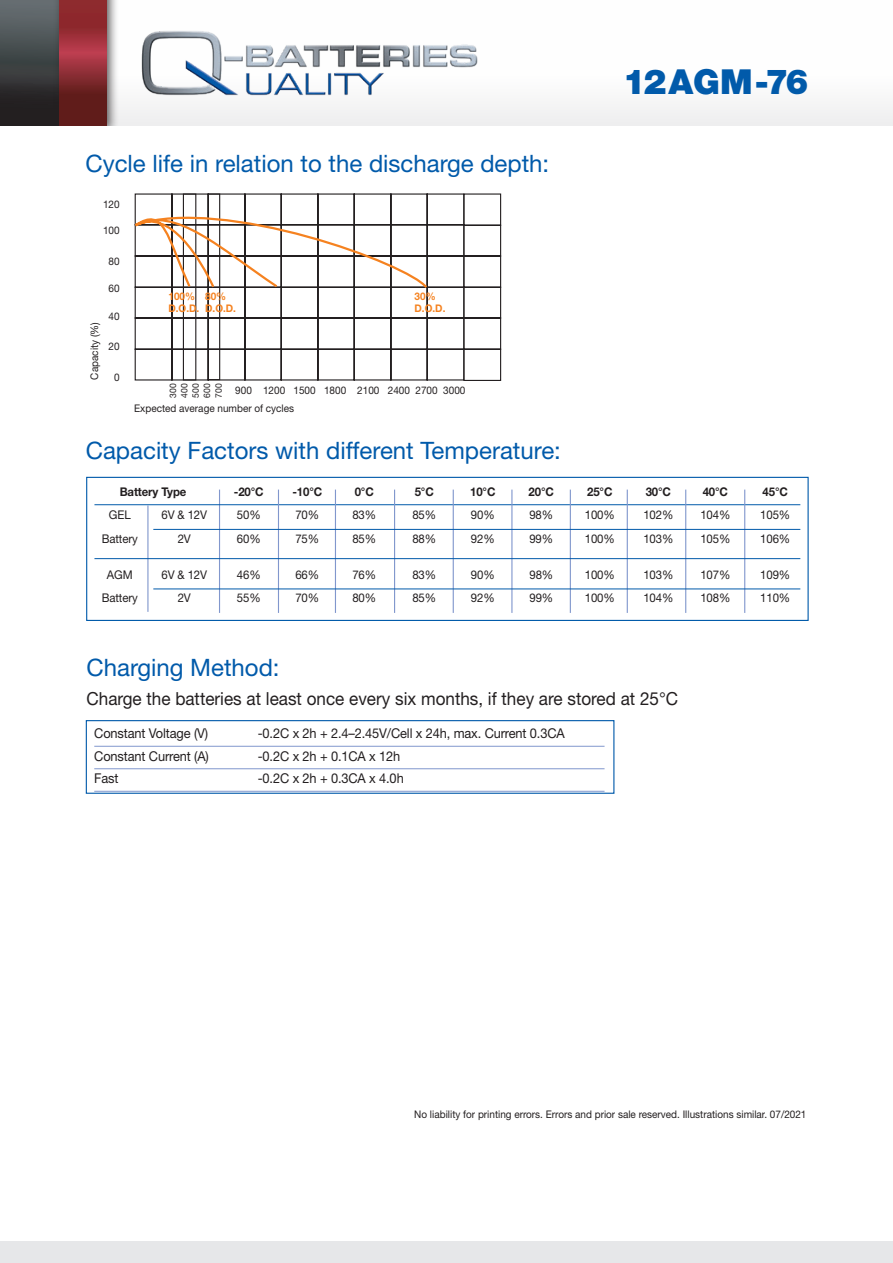
<style>
.page{position:relative;width:893px;height:1263px;background:#fff}
.page>*{position:absolute;margin:0;border:0;box-sizing:border-box;transform-origin:0 0}
.t1{font:900 34.5px "Helvetica Neue LT Std";color:#015aaa}
.t2{font:24px "Helvetica Neue LT Std";color:#015aaa}
.t3{font:18px "Helvetica Neue LT Std";color:#231f20;scale:.95 1}
.t4{font:13.5px "Helvetica Neue LT Std";letter-spacing:-.01em;color:#231f20;scale:.95 1}
.t5{font:12px "Helvetica Neue LT Std";letter-spacing:-.01em;color:#231f20;scale:.95 1}
.t6{font:700 12px "Helvetica Neue LT Std";letter-spacing:-.01em;color:#231f20;scale:.95 1}
.t7{font:10.5px/17.4px "Helvetica Neue LT Std";color:#231f20;scale:.95 1}
.t8{font:700 10.5px/12px "Helvetica Neue LT Std";color:#f58220;scale:.95 1}
.t9{font:9px/11.4px "Helvetica Neue LT Std";color:#231f20;text-align:justify;scale:.95 1}
</style>
<div class="page">
<div style="left:0;top:0;width:893px;height:125px;background:linear-gradient(to bottom,#fff,#f4f4f4)"></div>
<div style="left:0;top:1242px;width:893px;height:21px;background:#e6e7e9"></div>
<img style="left:135px;top:24px;width:366px;height:75px">
<div style="left:0;top:0;width:65px;height:125px;background:linear-gradient(to bottom,#667174,#191515)"></div>
<div style="left:53px;top:0;width:66px;height:125px;background:#231f20;opacity:.75"></div>
<svg style="left:59px;top:0;width:47px;height:125px;background:#87292e"></svg>
<svg style="left:134px;top:193px;width:329px;height:188px"></svg>
<svg style="left:463px;top:193px;width:39px;height:188px"></svg>
<svg style="left:134px;top:196px;width:295px;height:94px"></svg>
<div style="left:86px;top:720px;width:528px;height:74px;border:1px solid #015aaa"></div>
<hr style="left:94px;top:746px;width:511px;height:1px;background:#8197cd">
<hr style="left:94px;top:768px;width:511px;height:1px;background:#8197cd">
<hr style="left:94px;top:791px;width:511px;height:1px;background:#8197cd">
<div style="left:86px;top:477px;width:723px;height:144px;border:1px solid #015aaa"></div>
<hr style="left:147px;top:505px;width:1px;height:107px;background:#8197cd">
<hr style="left:219px;top:490px;width:1px;height:123px;background:#8197cd">
<hr style="left:94px;top:504px;width:706px;height:1px;background:#015aaa">
<hr style="left:278px;top:490px;width:1px;height:123px;background:#8197cd">
<hr style="left:335px;top:490px;width:1px;height:123px;background:#8197cd">
<hr style="left:394px;top:490px;width:1px;height:123px;background:#8197cd">
<hr style="left:453px;top:490px;width:1px;height:123px;background:#8197cd">
<hr style="left:511px;top:490px;width:1px;height:123px;background:#8197cd">
<hr style="left:570px;top:490px;width:1px;height:123px;background:#8197cd">
<hr style="left:627px;top:490px;width:1px;height:123px;background:#8197cd">
<hr style="left:685px;top:490px;width:1px;height:123px;background:#8197cd">
<hr style="left:744px;top:490px;width:1px;height:123px;background:#8197cd">
<hr style="left:94px;top:558px;width:706px;height:1px;background:#015aaa">
<hr style="left:153px;top:529px;width:647px;height:1px;background:#015aaa">
<hr style="left:153px;top:588px;width:647px;height:1px;background:#015aaa">
<h2 class="t2" style="left:85px;top:149px;width:465px">Cycle life in relation to the discharge depth:</h2>
<p class="t7" style="left:103px;top:196px;width:19px">120</p>
<p class="t7" style="left:103px;top:222px;width:19px">100</p>
<p class="t7" style="left:109px;top:252px;width:13px">80</p>
<p class="t7" style="left:109px;top:279px;width:13px">60</p>
<p class="t7" style="left:109px;top:307px;width:13px">40</p>
<p class="t7" style="left:109px;top:338px;width:13px">20</p>
<p class="t7" style="left:114px;top:368px;width:7px">0</p>
<p class="t7" style="left:86px;top:380px;width:62px;rotate:-90deg">Capacity (%)</p>
<p class="t8" style="left:168px;top:290px;width:34px">100%<br>D.O.D.</p>
<p class="t8" style="left:205px;top:290px;width:34px">80%<br>D.O.D.</p>
<p class="t8" style="left:415px;top:290px;width:34px">30%<br>D.O.D.</p>
<p class="t9" style="left:167px;top:398px;width:17px;rotate:-90deg">300<br>400<br>500<br>600<br>700</p>
<p class="t7" style="left:134px;top:382px;width:350px;text-indent:101px">900 1200 1500 1800 2100 2400 2700 3000<br>Expected average number of cycles</p>
<h1 class="t1" style="left:623px;top:61px;width:187px">12AGM-76</h1>
<h2 class="t2" style="left:86px;top:436px;width:477px">Capacity Factors with different Temperature:</h2>
<p class="t6" style="left:120px;top:484px;width:72px">Battery Type</p>
<p class="t6" style="left:234px;top:484px;width:33px">-20°C</p>
<p class="t6" style="left:292px;top:484px;width:33px">-10°C</p>
<p class="t6" style="left:355px;top:484px;width:22px">0°C</p>
<p class="t6" style="left:415px;top:484px;width:22px">5°C</p>
<p class="t6" style="left:470px;top:484px;width:28px">10°C</p>
<p class="t6" style="left:529px;top:484px;width:28px">20°C</p>
<p class="t6" style="left:587px;top:484px;width:28px">25°C</p>
<p class="t6" style="left:646px;top:484px;width:28px">30°C</p>
<p class="t6" style="left:703px;top:484px;width:28px">40°C</p>
<p class="t6" style="left:763px;top:484px;width:28px">45°C</p>
<p class="t5" style="left:109px;top:508px;width:24px">GEL</p>
<p class="t5" style="left:161px;top:508px;width:50px">6V &amp; 12V</p>
<p class="t5" style="left:237px;top:508px;width:27px">50%</p>
<p class="t5" style="left:295px;top:508px;width:27px">70%</p>
<p class="t5" style="left:352px;top:508px;width:27px">83%</p>
<p class="t5" style="left:412px;top:508px;width:27px">85%</p>
<p class="t5" style="left:471px;top:508px;width:27px">90%</p>
<p class="t5" style="left:529px;top:508px;width:27px">98%</p>
<p class="t5" style="left:585px;top:508px;width:33px">100%</p>
<p class="t5" style="left:643px;top:508px;width:33px">102%</p>
<p class="t5" style="left:700px;top:508px;width:33px">104%</p>
<p class="t5" style="left:760px;top:508px;width:33px">105%</p>
<p class="t5" style="left:102px;top:531px;width:39px">Battery</p>
<p class="t5" style="left:178px;top:531px;width:15px">2V</p>
<p class="t5" style="left:237px;top:531px;width:27px">60%</p>
<p class="t5" style="left:295px;top:531px;width:27px">75%</p>
<p class="t5" style="left:352px;top:531px;width:27px">85%</p>
<p class="t5" style="left:412px;top:531px;width:27px">88%</p>
<p class="t5" style="left:471px;top:531px;width:27px">92%</p>
<p class="t5" style="left:529px;top:531px;width:27px">99%</p>
<p class="t5" style="left:585px;top:531px;width:33px">100%</p>
<p class="t5" style="left:643px;top:531px;width:33px">103%</p>
<p class="t5" style="left:700px;top:531px;width:33px">105%</p>
<p class="t5" style="left:760px;top:531px;width:33px">106%</p>
<p class="t5" style="left:107px;top:567px;width:29px">AGM</p>
<p class="t5" style="left:161px;top:567px;width:50px">6V &amp; 12V</p>
<p class="t5" style="left:237px;top:567px;width:27px">46%</p>
<p class="t5" style="left:295px;top:567px;width:27px">66%</p>
<p class="t5" style="left:352px;top:567px;width:27px">76%</p>
<p class="t5" style="left:412px;top:567px;width:27px">83%</p>
<p class="t5" style="left:471px;top:567px;width:27px">90%</p>
<p class="t5" style="left:529px;top:567px;width:27px">98%</p>
<p class="t5" style="left:585px;top:567px;width:33px">100%</p>
<p class="t5" style="left:643px;top:567px;width:33px">103%</p>
<p class="t5" style="left:700px;top:567px;width:33px">107%</p>
<p class="t5" style="left:760px;top:567px;width:33px">109%</p>
<p class="t5" style="left:102px;top:591px;width:39px">Battery</p>
<p class="t5" style="left:178px;top:591px;width:15px">2V</p>
<p class="t5" style="left:237px;top:591px;width:27px">55%</p>
<p class="t5" style="left:295px;top:591px;width:27px">70%</p>
<p class="t5" style="left:352px;top:591px;width:27px">80%</p>
<p class="t5" style="left:412px;top:591px;width:27px">85%</p>
<p class="t5" style="left:471px;top:591px;width:27px">92%</p>
<p class="t5" style="left:529px;top:591px;width:27px">99%</p>
<p class="t5" style="left:585px;top:591px;width:33px">100%</p>
<p class="t5" style="left:643px;top:591px;width:33px">104%</p>
<p class="t5" style="left:700px;top:591px;width:33px">108%</p>
<p class="t5" style="left:760px;top:591px;width:33px">110%</p>
<h2 class="t2" style="left:86px;top:653px;width:195px">Charging Method:</h2>
<h3 class="t3" style="left:86px;top:688px;width:624px">Charge the batteries at least once every six months, if they are stored at 25°C</h3>
<p class="t4" style="left:94px;top:725px;width:121px">Constant Voltage (V)</p>
<p class="t4" style="left:258px;top:725px;width:325px">-0.2C x 2h + 2.4–2.45V/Cell x 24h, max. Current 0.3CA</p>
<p class="t4" style="left:94px;top:748px;width:122px">Constant Current (A)</p>
<p class="t4" style="left:258px;top:748px;width:152px">-0.2C x 2h + 0.1CA x 12h</p>
<p class="t4" style="left:94px;top:770px;width:27px">Fast</p>
<p class="t4" style="left:258px;top:770px;width:155px">-0.2C x 2h + 0.3CA x 4.0h</p>
<p class="t7" style="left:414px;top:1105px;width:414px">No liability for printing errors. Errors and prior sale reserved. Illustrations similar. 07/2021</p>
</div>
